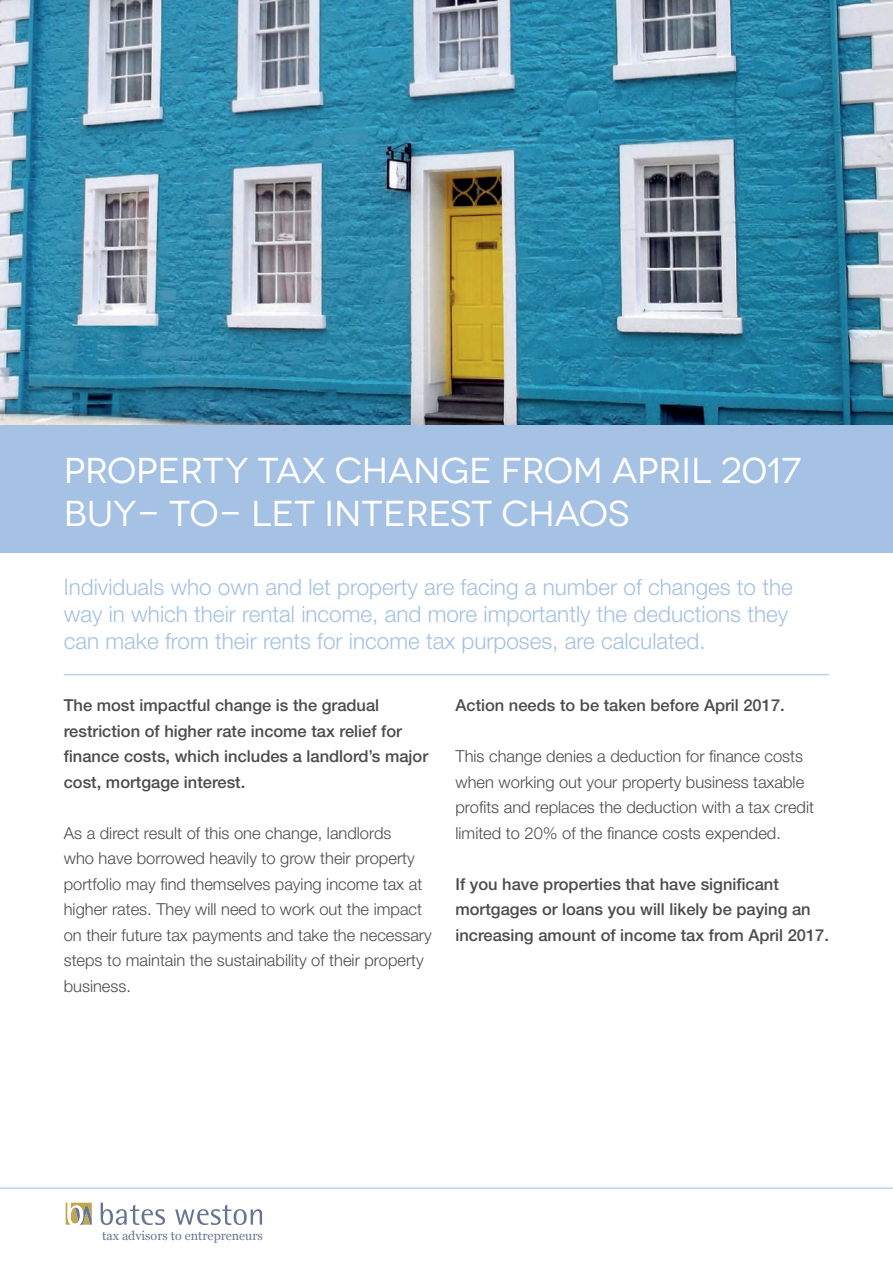
<style>
.page{position:relative;width:893px;height:1263px;background:#fff}
.page>*{position:absolute;margin:0;border:0;box-sizing:border-box;transform-origin:0 0}
.t1{font:36px/43.2px "Novecentowide";letter-spacing:-.005em;color:#fff}
.t2{font:300 22.5px/27px "Helvetica Neue LT Pro";color:#a5c1e3}
.t3{font:300 16.5px/25.5px "Helvetica Neue LT Pro";color:#4b4c4d}
.t4{font:500 16.5px/25.5px "Helvetica Neue LT Pro";color:#4b4c4d}
.t5{font:12.45px "Georgia";color:#677594}
</style>
<div class="page">
<svg style="left:66px;top:1203px;width:26px;height:22px"></svg>
<svg style="left:101px;top:1203px;width:64px;height:22px"></svg>
<svg style="left:175px;top:1204px;width:87px;height:21px"></svg>
<img style="left:0;top:0;width:893px;height:425px">
<div style="left:0;top:425px;width:893px;height:128px;background:#a5c1e3"></div>
<hr style="left:0;top:1188px;width:893px;height:1px;background:#a5c1e3">
<hr style="left:64px;top:674px;width:765px;height:1px;background:#a5c1e3">
<h1 class="t1" style="left:64px;top:449px;width:739px">PROPERTY TAX CHANGE FROM APRIL 2017<br>BUY- TO- LET INTEREST CHAOS</h1>
<h2 class="t2" style="left:64px;top:573px;width:730px">Individuals who own and let property are facing a number of changes to the way in which their rental income, and more importantly the deductions they can make from their rents for income tax purposes, are calculated.</h2>
<p class="t4" style="left:64px;top:692px;width:366px">The most impactful change is the gradual restriction of higher rate income tax relief for finance costs, which includes a landlord’s major cost, mortgage interest.</p>
<p class="t3" style="left:64px;top:820px;width:369px">As a direct result of this one change, landlords<br>who have borrowed heavily to grow their property portfolio may find themselves paying income tax at higher rates. They will need to work out the impact on their future tax payments and take the necessary steps to maintain the sustainability of their property business.</p>
<p class="t4" style="left:455px;top:692px;width:331px">Action needs to be taken before April 2017.</p>
<p class="t3" style="left:455px;top:743px;width:360px">This change denies a deduction for finance costs when working out your property business taxable profits and replaces the deduction with a tax credit limited to 20% of the finance costs expended.</p>
<p class="t4" style="left:455px;top:871px;width:375px">If you have properties that have significant mortgages or loans you will likely be paying an increasing amount of income tax from April 2017.</p>
<p class="t5" style="left:102px;top:1229px;width:162px">tax advisors to entrepreneurs</p>
</div>
